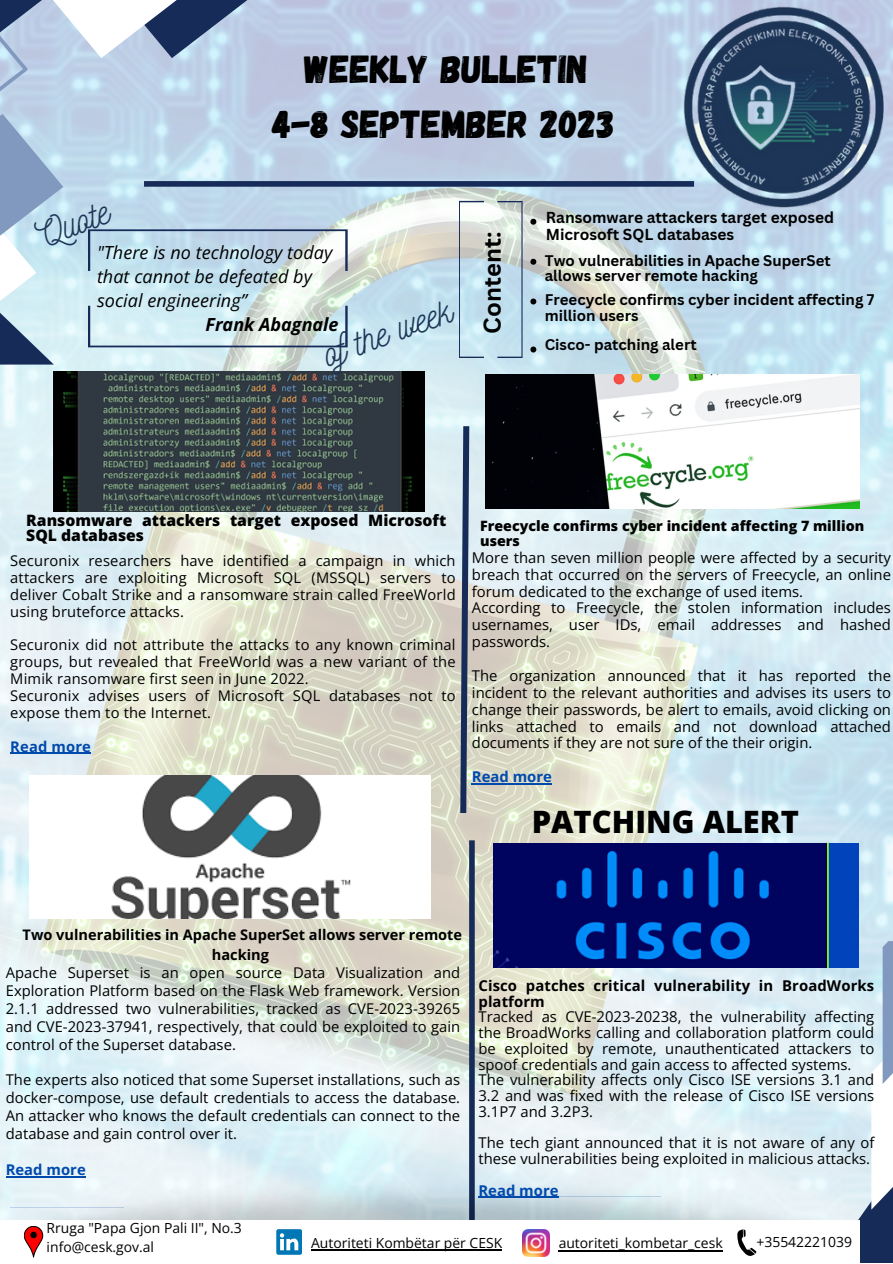
<style>
.page{position:relative;width:893px;height:1264px;background:#fff}
.page>*{position:absolute;margin:0;border:0;box-sizing:border-box;transform-origin:0 0}
.t1{font:39px "Gagalin";color:#000}
.t2{font:36.9px "Nickainley";color:#1d3557}
.t3{font:800 30.75px "Open Sans";color:#000}
.t4{font:700 23.7px "Canva Sans";color:#000}
.t5{font:italic 18px/23.7px "Open Sans";color:#000}
.t6{font:italic 700 18px "Open Sans";color:#000}
.t7{font:800 15.75px/15.8px "Open Sans";color:#000}
.t8{font:700 15.45px/16.8px "Canva Sans";color:#000}
.t9{font:700 15px/14.5px "Canva Sans";color:#000}
.t10{font:14.85px/16.8px "Open Sans";color:#000;text-align:justify}
.t11{font:700 14.85px/15.8px "Open Sans";letter-spacing:.005em;color:#000}
.t12{font:700 14.85px "Open Sans";color:#004aad}
.t13{font:14.7px/16.8px "Open Sans";letter-spacing:.01em;color:#000;text-align:justify}
.t14{font:700 14.7px "Open Sans";letter-spacing:.01em;color:#004aad}
.t15{font:700 14.55px/20.2px "Open Sans";color:#000;text-align:center}
.t16{font:800 14.25px/14.5px "Open Sans";color:#000}
.t17{font:13.95px/19px "Open Sans";color:#000}
</style>
<div class="page">
<img style="left:0;top:0;width:892px;height:1136px">
<div style="left:469px;top:840px;width:5px;height:381px;background:#162b58"></div>
<img style="left:683px;top:7px;width:200px;height:201px">
<svg style="left:600px;top:1025px;width:109px;height:111px;fill:#e4f0f4"></svg>
<svg style="left:709px;top:941px;width:183px;height:195px;fill:#dfeff6"></svg>
<svg style="left:0;top:0;width:303px;height:364px;fill:#bed1e7"></svg>
<svg style="left:0;top:0;width:232px;height:342px"></svg>
<svg style="left:0;top:0;width:63px;height:276px"></svg>
<svg style="left:88px;top:229px;width:259px;height:42px"></svg>
<svg style="left:88px;top:306px;width:259px;height:41px"></svg>
<svg style="left:460px;top:426px;width:9px;height:387px"></svg>
<img style="left:0;top:1136px;width:871px;height:84px">
<div style="left:0;top:1220px;width:859px;height:42px;background:#fff"></div>
<svg style="left:24px;top:1226px;width:19px;height:32px"></svg>
<img style="left:522px;top:1229px;width:27px;height:27px">
<hr style="left:311px;top:1249px;width:191px;height:1px;background:#000">
<svg style="left:276px;top:1229px;width:26px;height:25px"></svg>
<svg style="left:459px;top:201px;width:25px;height:157px"></svg>
<svg style="left:497px;top:201px;width:25px;height:157px;fill:#c2dfec"></svg>
<svg style="left:530px;top:219px;width:6px;height:6px"></svg>
<svg style="left:530px;top:259px;width:6px;height:6px"></svg>
<svg style="left:530px;top:298px;width:6px;height:6px"></svg>
<svg style="left:530px;top:346px;width:6px;height:6px"></svg>
<div style="left:144px;top:181px;width:550px;height:6px;background:#162b58"></div>
<svg style="left:559px;top:1137px;width:333px;height:125px"></svg>
<hr style="left:558px;top:1249px;width:165px;height:2px;background:#000">
<img style="left:485px;top:374px;width:374px;height:134px">
<img style="left:54px;top:372px;width:370px;height:139px">
<img style="left:30px;top:775px;width:400px;height:144px">
<img style="left:493px;top:843px;width:365px;height:124px">
<hr style="left:6px;top:1176px;width:80px;height:1px;background:#004aad">
<hr style="left:478px;top:1196px;width:80px;height:1px;background:#004aad">
<hr style="left:10px;top:752px;width:81px;height:1px;background:#004aad">
<hr style="left:472px;top:783px;width:80px;height:1px;background:#004aad">
<p class="t1" style="left:304px;top:44px;width:285px">WEEKLY BULLETIN</p>
<p class="t1" style="left:272px;top:98px;width:344px">4-8 SEPTEMBER 2023</p>
<p class="t2" style="left:30px;top:213px;width:76px;rotate:-20deg">Quote</p>
<p class="t5" style="left:97px;top:240px;width:237px">"There is no technology today that cannot be defeated by social engineering”</p>
<p class="t6" style="left:205px;top:311px;width:135px">Frank Abagnale</p>
<p class="t2" style="left:316px;top:332px;width:136px;rotate:-20deg">of the week</p>
<p class="t4" style="left:475px;top:333px;width:103px;rotate:-90deg">Content:</p>
<p class="t8" style="left:546px;top:209px;width:290px">Ransomware attackers target exposed<br>Microsoft SQL databases</p>
<p class="t9" style="left:544px;top:253px;width:287px">Two vulnerabilities in Apache SuperSet allows server remote hacking</p>
<p class="t9" style="left:544px;top:292px;width:331px;line-height:15.8px">Freecycle confirms cyber incident affecting 7 million users</p>
<p class="t9" style="left:544px;top:337px;width:153px">Cisco- patching alert</p>
<p class="t7" style="left:26px;top:511px;width:421px">Ransomware attackers target exposed Microsoft<br>SQL databases</p>
<p class="t13" style="left:10px;top:552px;width:447px">Securonix researchers have identified a campaign in which attackers are exploiting Microsoft SQL (MSSQL) servers to deliver Cobalt Strike and a ransomware strain called FreeWorld using bruteforce attacks.</p>
<p class="t13" style="left:10px;top:636px;width:447px">Securonix did not attribute the attacks to any known criminal groups, but revealed that FreeWorld was a new variant of the Mimik ransomware first seen in June 2022.</p>
<p class="t13" style="left:10px;top:687px;width:447px">Securonix advises users of Microsoft SQL databases not to expose them to the Internet.</p>
<p class="t14" style="left:10px;top:736px;width:82px">Read more</p>
<p class="t16" style="left:480px;top:518px;width:385px">Freecycle confirms cyber incident affecting 7 million users</p>
<p class="t10" style="left:472px;top:548px;width:420px">More than seven million people were affected by a security breach that occurred on the servers of Freecycle, an online forum dedicated to the exchange of used items.</p>
<p class="t10" style="left:472px;top:599px;width:420px">According to Freecycle, the stolen information includes usernames, user IDs, email addresses and hashed passwords.</p>
<p class="t10" style="left:472px;top:666px;width:420px">The organization announced that it has reported the incident to the relevant authorities and advises its users to change their passwords, be alert to emails, avoid clicking on links attached to emails and not download attached documents if they are not sure of the their origin.</p>
<p class="t12" style="left:472px;top:766px;width:81px">Read more</p>
<p class="t3" style="left:531px;top:800px;width:269px">PATCHING ALERT</p>
<p class="t15" style="left:23px;top:923px;width:441px">Two vulnerabilities in Apache SuperSet allows server remote hacking</p>
<p class="t10" style="left:6px;top:962px;width:456px;line-height:18px">Apache Superset is an open source Data Visualization and Exploration Platform based on the Flask Web framework. Version 2.1.1 addressed two vulnerabilities, tracked as CVE-2023-39265 and CVE-2023-37941, respectively, that could be exploited to gain control of the Superset database.</p>
<p class="t10" style="left:6px;top:1070px;width:456px;line-height:18px">The experts also noticed that some Superset installations, such as docker-compose, use default credentials to access the database.<br>An attacker who knows the default credentials can connect to the database and gain control over it.</p>
<p class="t12" style="left:6px;top:1159px;width:81px">Read more</p>
<p class="t11" style="left:478px;top:977px;width:397px">Cisco patches critical vulnerability in BroadWorks platform</p>
<p class="t10" style="left:478px;top:1008px;width:397px;line-height:15.8px">Tracked as CVE-2023-20238, the vulnerability affecting the BroadWorks calling and collaboration platform could be exploited by remote, unauthenticated attackers to spoof credentials and gain access to affected systems.</p>
<p class="t10" style="left:478px;top:1071px;width:397px;line-height:15.8px">The vulnerability affects only Cisco ISE versions 3.1 and 3.2 and was fixed with the release of Cisco ISE versions 3.1P7 and 3.2P3.</p>
<p class="t10" style="left:478px;top:1134px;width:397px;line-height:15.8px">The tech giant announced that it is not aware of any of these vulnerabilities being exploited in malicious attacks.</p>
<p class="t12" style="left:478px;top:1179px;width:81px">Read more</p>
<p class="t17" style="left:47px;top:1218px;width:197px">Rruga "Papa Gjon Pali II", No.3 info@cesk.gov.al</p>
<p class="t17" style="left:311px;top:1232px;width:193px">Autoriteti Kombëtar për CESK</p>
<p class="t17" style="left:558px;top:1232px;width:165px">autoriteti_kombetar_cesk</p>
<p class="t17" style="left:756px;top:1231px;width:97px">+35542221039</p>
</div>
